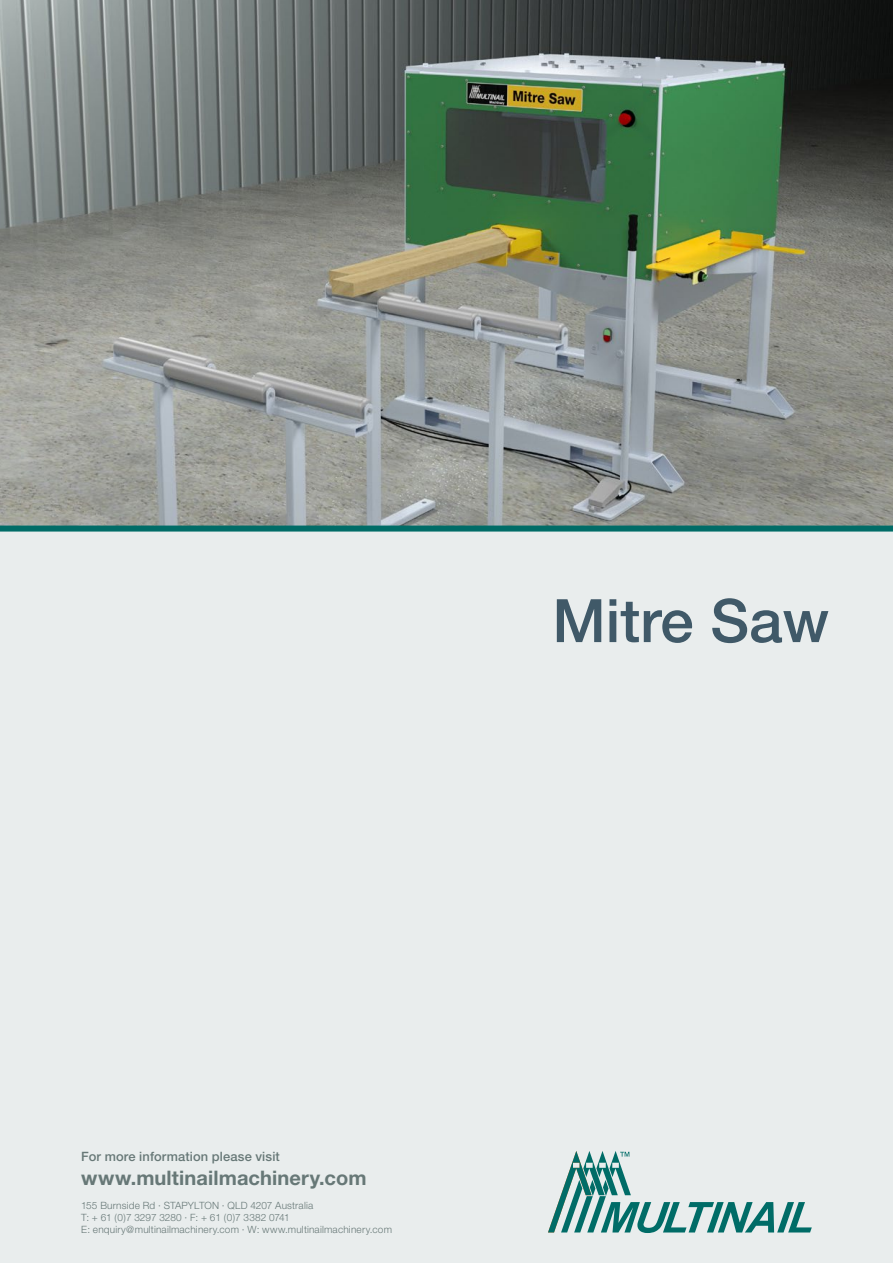
<style>
.page{position:relative;width:893px;height:1263px;background:#e9eded}
.page>*{position:absolute;margin:0;border:0;box-sizing:border-box;transform-origin:0 0}
.t1{font:500 60px "Helvetica Neue";color:#405968}
.t2{font:700 20.1px "Helvetica Neue";letter-spacing:.005em;color:#677877}
.t3{font:500 12.9px "Helvetica Neue";letter-spacing:.01em;color:#677877}
.t4{font:300 10.05px/12px "Helvetica Neue";letter-spacing:.02em;color:#677877}
</style>
<div class="page">
<svg style="left:0;top:0;width:893px;height:531px;background:#79837a"></svg>
<svg style="left:548px;top:1151px;width:264px;height:82px"></svg>
<h1 class="t1" style="left:552px;top:585px;width:278px">Mitre Saw</h1>
<p class="t3" style="left:81px;top:1148px;width:200px">For more information please visit</p>
<h2 class="t2" style="left:81px;top:1165px;width:287px">www.multinailmachinery.com</h2>
<p class="t4" style="left:81px;top:1199px;width:312px">155 Burnside Rd · STAPYLTON · QLD 4207 Australia<br>T: + 61 (0)7 3297 3280 · F: + 61 (0)7 3382 0741<br>E: enquiry@multinailmachinery.com · W: www.multinailmachinery.com</p>
</div>
